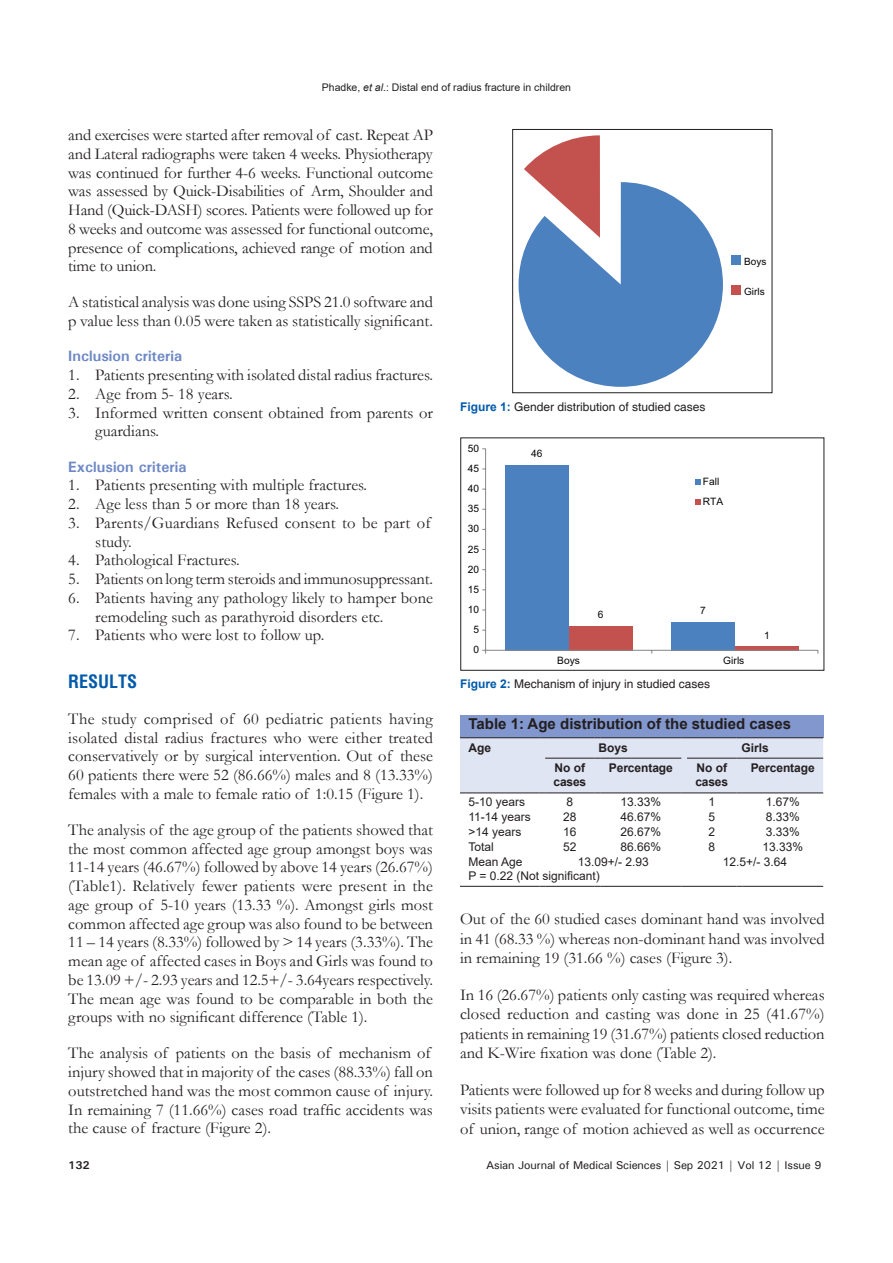
<style>
.page{position:relative;width:893px;height:1263px;background:#fff}
.page>*{position:absolute;margin:0;border:0;box-sizing:border-box;transform-origin:0 0}
.t1{font:700 condensed 18px "Helvetica";color:#015aaa}
.TX{font:16.5px/18.8px "Garamond";color:#231f20;text-align:justify}
.L{font:16.5px/18.8px "Garamond";color:#231f20}
.LL{font:16.5px/18.8px "Garamond";color:#231f20}
.TT{font:700 15px "Helvetica";color:#231f20}
.t2{font:700 15px "Univers";color:#6d88c5}
.TB{font:12px "Arial";color:#231f20}
.FGC{font:12px "Helvetica";color:#231f20}
.TCH{font:700 12px/14.4px "Arial";letter-spacing:-.005em;color:#231f20}
.TBL{font:12px "Arial";color:#231f20}
.t3{font:500 11.25px "Univers";letter-spacing:-.01em;color:#231f20}
.t4{font:700 11.25px "Univers";color:#231f20}
.t5{font:10.5px "Arial";color:#231f20}
.t6{font:10.2px/19.4px "Arial";color:#050504}
.t7{font:10.05px "Arial";color:#050504}
.s1{font-style:italic}
.s2{font-weight:700;color:#015aaa}
</style>
<div class="page">
<div style="left:460px;top:715px;width:363px;height:23px;background:#8197cd"></div>
<hr style="left:460px;top:886px;width:79px;height:1px;background:#231f20">
<hr style="left:545px;top:886px;width:50px;height:1px;background:#231f20">
<hr style="left:600px;top:886px;width:81px;height:1px;background:#231f20">
<hr style="left:687px;top:886px;width:49px;height:1px;background:#231f20">
<hr style="left:742px;top:886px;width:81px;height:1px;background:#231f20">
<svg style="left:460px;top:737px;width:363px;height:56px;background:#d8ddeb"></svg>
<hr style="left:460px;top:737px;width:79px;height:1px;background:#231f20">
<hr style="left:460px;top:792px;width:79px;height:1px;background:#231f20">
<div style="left:505px;top:465px;width:64px;height:185px;background:#4c81bf"></div>
<div style="left:671px;top:622px;width:64px;height:28px;background:#4c81bf"></div>
<div style="left:569px;top:626px;width:63px;height:24px;background:#c3514e"></div>
<svg style="left:735px;top:646px;width:64px;height:4px"></svg>
<hr style="left:485px;top:449px;width:1px;height:201px;background:#878686">
<hr style="left:486px;top:650px;width:332px;height:1px;background:#878686">
<svg style="left:695px;top:479px;width:5px;height:6px"></svg>
<svg style="left:695px;top:499px;width:5px;height:6px"></svg>
<svg style="left:519px;top:135px;width:204px;height:252px"></svg>
<div style="left:731px;top:256px;width:9px;height:9px;background:#4c81bf"></div>
<div style="left:731px;top:286px;width:9px;height:9px;background:#c3514e"></div>
<div style="left:512px;top:129px;width:260px;height:264px;border:1px solid #231f20"></div>
<p class="t5" style="left:322px;top:80px;width:251px">Phadke, <span class="s1">et al</span>.: Distal end of radius fracture in children</p>
<p class="TX" style="left:68px;top:125px;width:366px">and exercises were started after removal of cast. Repeat AP and Lateral radiographs were taken 4 weeks. Physiotherapy was continued for further 4-6 weeks. Functional outcome was assessed by Quick-Disabilities of Arm, Shoulder and Hand (Quick-DASH) scores. Patients were followed up for 8 weeks and outcome was assessed for functional outcome, presence of complications, achieved range of motion and time to union.</p>
<p class="TX" style="left:68px;top:292px;width:366px">A statistical analysis was done using SSPS 21.0 software and p value less than 0.05 were taken as statistically significant.</p>
<h2 class="t2" style="left:68px;top:347px;width:115px">Inclusion criteria</h2>
<p class="L" style="left:68px;top:365px;width:366px">1. Patients presenting with isolated distal radius fractures.</p>
<p class="L" style="left:68px;top:384px;width:166px">2. Age from 5- 18 years.</p>
<p class="LL" style="left:95px;top:403px;width:339px;text-indent:-27px">3. Informed written consent obtained from parents or guardians.</p>
<h2 class="t2" style="left:68px;top:457px;width:120px">Exclusion criteria</h2>
<p class="L" style="left:68px;top:475px;width:300px">1. Patients presenting with multiple fractures.</p>
<p class="L" style="left:68px;top:494px;width:272px">2. Age less than 5 or more than 18 years.</p>
<p class="L" style="left:95px;top:513px;width:337px;text-indent:-27px">3. Parents/Guardians Refused consent to be part of study.</p>
<p class="L" style="left:68px;top:550px;width:173px">4. Pathological Fractures.</p>
<p class="L" style="left:68px;top:569px;width:366px">5. Patients on long term steroids and immunosuppressant.</p>
<p class="L" style="left:95px;top:588px;width:339px;text-indent:-27px">6. Patients having any pathology likely to hamper bone remodeling such as parathyroid disorders etc.</p>
<p class="LL" style="left:68px;top:625px;width:257px">7. Patients who were lost to follow up.</p>
<h1 class="t1" style="left:68px;top:669px;width:71px">RESULTS</h1>
<p class="TX" style="left:68px;top:709px;width:366px">The study comprised of 60 pediatric patients having isolated distal radius fractures who were either treated conservatively or by surgical intervention. Out of these 60 patients there were 52 (86.66%) males and 8 (13.33%) females with a male to female ratio of 1:0.15 (Figure 1).</p>
<p class="TX" style="left:68px;top:820px;width:366px">The analysis of the age group of the patients showed that the most common affected age group amongst boys was 11-14 years (46.67%) followed by above 14 years (26.67%) (Table1). Relatively fewer patients were present in the age group of 5-10 years (13.33 %). Amongst girls most common affected age group was also found to be between 11 – 14 years (8.33%) followed by &gt; 14 years (3.33%). The mean age of affected cases in Boys and Girls was found to be 13.09 +/- 2.93 years and 12.5+/- 3.64years respectively.<br>The mean age was found to be comparable in both the groups with no significant difference (Table 1).</p>
<p class="TX" style="left:68px;top:1043px;width:366px;text-align:left">The analysis of patients on the basis of mechanism of injury showed that in majority of the cases (88.33%) fall on outstretched hand was the most common cause of injury.<br>In remaining 7 (11.66%) cases road traffic accidents was the cause of fracture (Figure 2).</p>
<p class="t7" style="left:744px;top:254px;width:24px">Boys</p>
<p class="t7" style="left:744px;top:284px;width:22px">Girls</p>
<p class="FGC" style="left:460px;top:399px;width:247px"><span class="s2">Figure 1:</span> Gender distribution of studied cases</p>
<p class="t6" style="left:468px;top:438px;width:13px">50</p>
<p class="t6" style="left:468px;top:459px;width:13px">45</p>
<p class="t6" style="left:468px;top:479px;width:13px">40</p>
<p class="t6" style="left:468px;top:499px;width:13px">35</p>
<p class="t6" style="left:468px;top:519px;width:13px">30</p>
<p class="t6" style="left:468px;top:539px;width:13px">25</p>
<p class="t6" style="left:468px;top:559px;width:13px">20</p>
<p class="t6" style="left:468px;top:579px;width:13px">15</p>
<p class="t6" style="left:468px;top:600px;width:13px">10</p>
<p class="t6" style="left:473px;top:620px;width:7px">5</p>
<p class="t6" style="left:473px;top:640px;width:7px">0</p>
<p class="t6" style="left:531px;top:444px;width:13px">46</p>
<p class="t6" style="left:598px;top:605px;width:7px">6</p>
<p class="t6" style="left:703px;top:472px;width:22px">Fall<br>RTA</p>
<p class="t6" style="left:700px;top:601px;width:7px">7</p>
<p class="t6" style="left:764px;top:625px;width:7px">1</p>
<p class="t6" style="left:557px;top:651px;width:24px">Boys</p>
<p class="t6" style="left:723px;top:651px;width:22px">Girls</p>
<p class="FGC" style="left:460px;top:677px;width:252px"><span class="s2">Figure 2:</span> Mechanism of injury in studied cases</p>
<p class="TT" style="left:468px;top:713px;width:324px">Table 1: Age distribution of the studied cases</p>
<p class="TCH" style="left:468px;top:740px;width:24px">Age</p>
<p class="TCH" style="left:599px;top:740px;width:31px">Boys</p>
<p class="TCH" style="left:741px;top:740px;width:29px">Girls</p>
<p class="TCH" style="left:554px;top:761px;width:34px">No of cases</p>
<p class="TCH" style="left:609px;top:761px;width:66px">Percentage</p>
<p class="TCH" style="left:695px;top:761px;width:34px">No of cases</p>
<p class="TCH" style="left:751px;top:761px;width:66px">Percentage</p>
<p class="TB" style="left:468px;top:794px;width:58px">5-10 years</p>
<p class="TB" style="left:567px;top:794px;width:8px">8</p>
<p class="TB" style="left:620px;top:794px;width:42px">13.33%</p>
<p class="TB" style="left:708px;top:794px;width:8px">1</p>
<p class="TB" style="left:766px;top:794px;width:36px">1.67%</p>
<p class="TB" style="left:468px;top:809px;width:64px">11-14 years</p>
<p class="TB" style="left:563px;top:809px;width:15px">28</p>
<p class="TB" style="left:620px;top:809px;width:42px">46.67%</p>
<p class="TB" style="left:708px;top:809px;width:8px">5</p>
<p class="TB" style="left:766px;top:809px;width:36px">8.33%</p>
<p class="TB" style="left:468px;top:823px;width:55px">&gt;14 years</p>
<p class="TB" style="left:563px;top:823px;width:15px">16</p>
<p class="TB" style="left:620px;top:823px;width:42px">26.67%</p>
<p class="TB" style="left:708px;top:823px;width:8px">2</p>
<p class="TB" style="left:766px;top:823px;width:36px">3.33%</p>
<p class="TB" style="left:468px;top:838px;width:27px">Total</p>
<p class="TB" style="left:563px;top:838px;width:15px">52</p>
<p class="TB" style="left:620px;top:838px;width:42px">86.66%</p>
<p class="TB" style="left:708px;top:838px;width:8px">8</p>
<p class="TB" style="left:762px;top:838px;width:42px">13.33%</p>
<p class="TB" style="left:468px;top:853px;width:56px">Mean Age</p>
<p class="TB" style="left:578px;top:853px;width:73px">13.09+/- 2.93</p>
<p class="TB" style="left:723px;top:853px;width:66px">12.5+/- 3.64</p>
<p class="TBL" style="left:468px;top:868px;width:133px">P = 0.22 (Not significant)</p>
<p class="TX" style="left:460px;top:909px;width:366px;line-height:19.4px">Out of the 60 studied cases dominant hand was involved in 41 (68.33 %) whereas non-dominant hand was involved in remaining 19 (31.66 %) cases (Figure 3).</p>
<p class="TX" style="left:460px;top:985px;width:366px;line-height:19.4px">In 16 (26.67%) patients only casting was required whereas closed reduction and casting was done in 25 (41.67%) patients in remaining 19 (31.67%) patients closed reduction and K-Wire fixation was done (Table 2).</p>
<p class="TX" style="left:460px;top:1079px;width:366px;line-height:19.4px">Patients were followed up for 8 weeks and during follow up visits patients were evaluated for functional outcome, time of union, range of motion achieved as well as occurrence</p>
<p class="t4" style="left:68px;top:1158px;width:23px">132</p>
<p class="t3" style="left:486px;top:1157px;width:337px">Asian Journal of Medical Sciences | Sep 2021 | Vol 12 | Issue 9</p>
</div>
